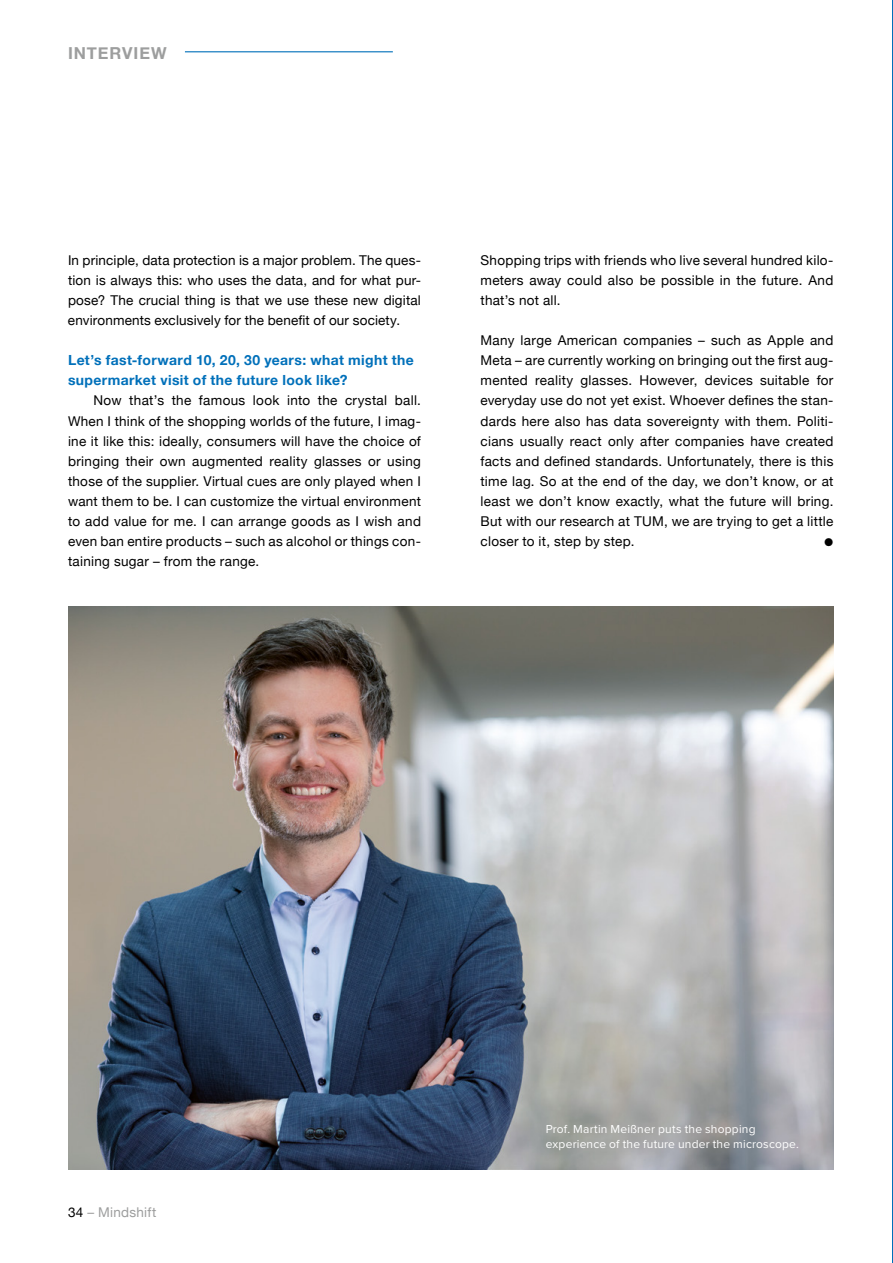
<style>
.page{position:relative;width:893px;height:1263px;background:#fff}
.page>*{position:absolute;margin:0;border:0;box-sizing:border-box;transform-origin:0 0}
.t1{font:700 16.5px "Helvetica Neue";letter-spacing:.055em;color:#9d9e9e}
.t2{font:700 13.95px/20.1px "Helvetica Neue";letter-spacing:.025em;color:#0070ba}
.t3{font:13.5px/20.1px "Helvetica Neue";letter-spacing:.02em;color:#000;text-align:justify}
.t4{font:13.5px "Helvetica Neue";letter-spacing:.02em;color:#9d9e9e}
.t5{font:900 13.5px "Proxima Nova Cond";color:#000}
.t6{font:12px/15px "Proxima Nova";letter-spacing:.015em;color:#fff}
.s1{color:#000}
</style>
<div class="page">
<hr style="left:185px;top:51px;width:208px;height:1px;background:#0070ba">
<img style="left:68px;top:606px;width:765px;height:563px">
<hr style="left:892px;top:0;width:1px;height:1263px;background:#0070ba">
<p class="t1" style="left:68px;top:40px;width:100px">INTERVIEW</p>
<p class="t3" style="left:68px;top:251px;width:354px">In principle, data protection is a major problem. The ques&shy;tion is always this: who uses the data, and for what pur&shy;pose? The crucial thing is that we use these new digital environments exclusively for the benefit of our society.</p>
<p class="t2" style="left:68px;top:350px;width:347px">Let’s fast-forward 10, 20, 30 years: what might the supermarket visit of the future look like?</p>
<p class="t3" style="left:68px;top:391px;width:354px;text-indent:26px">Now that’s the famous look into the crystal ball.<br>When I think of the shopping worlds of the future, I imag&shy;ine it like this: ideally, consumers will have the choice of bringing their own augmented reality glasses or using those of the supplier. Virtual cues are only played when I want them to be. I can customize the virtual environment to add value for me. I can arrange goods as I wish and even ban entire products – such as alcohol or things con&shy;taining sugar – from the range.</p>
<p class="t3" style="left:480px;top:251px;width:354px">Shopping trips with friends who live several hundred kilo&shy;meters away could also be possible in the future. And that’s not all.</p>
<p class="t3" style="left:480px;top:331px;width:354px">Many large American companies – such as Apple and Meta – are currently working on bringing out the first aug&shy;mented reality glasses. However, devices suitable for everyday use do not yet exist. Whoever defines the stan&shy;dards here also has data sovereignty with them. Politi&shy;cians usually react only after companies have created facts and defined standards. Unfortunately, there is this time lag. So at the end of the day, we don’t know, or at least we don’t know exactly, what the future will bring.<br>But with our research at TUM, we are trying to get a little closer to it, step by step.</p>
<p class="t5" style="left:824px;top:532px;width:11px">●</p>
<p class="t4" style="left:68px;top:1203px;width:90px"><span class="s1">34</span> – Mindshift</p>
<p class="t6" style="left:546px;top:1121px;width:255px">Prof. Martin Meißner puts the shopping experience of the future under the microscope.</p>
</div>
